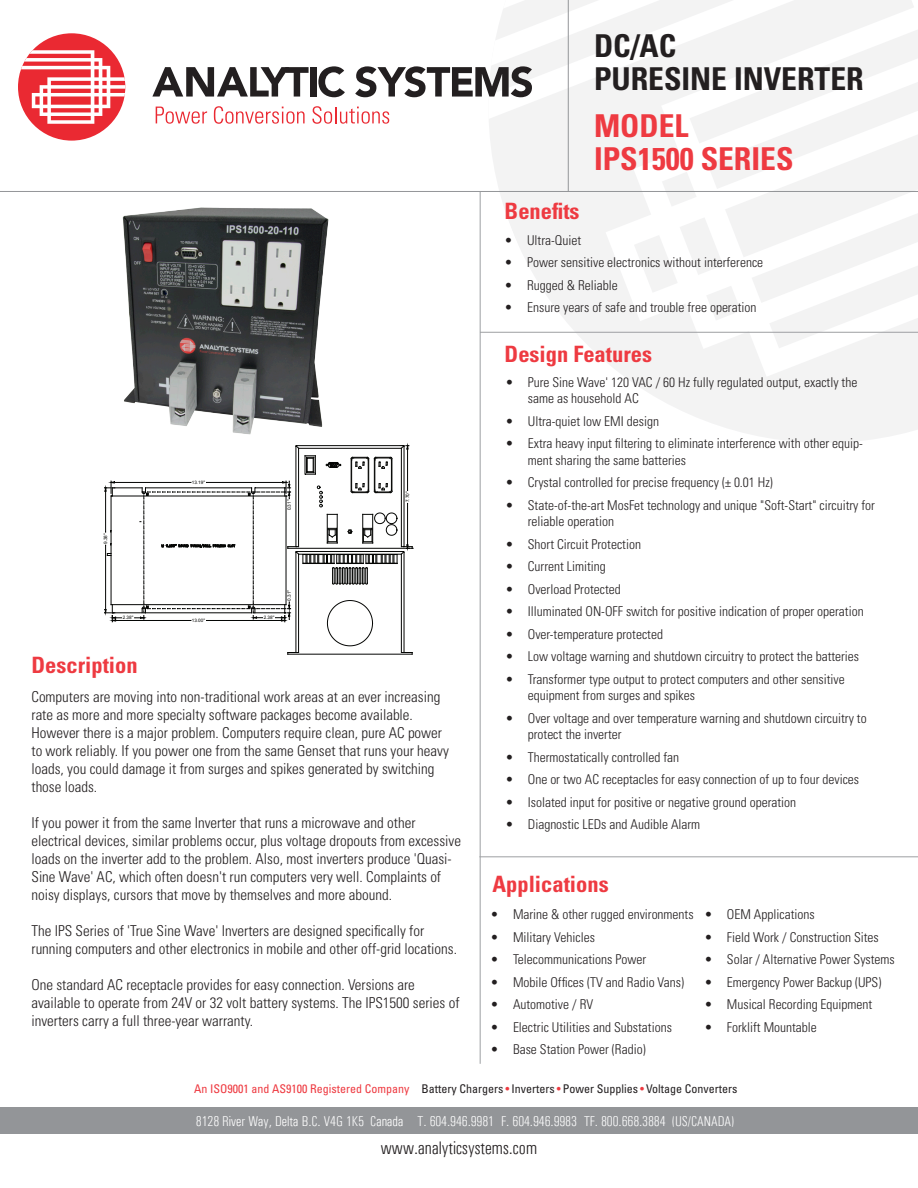
<style>
.page{position:relative;width:918px;height:1188px;background:#fff}
.page>*{position:absolute;margin:0;border:0;box-sizing:border-box;transform-origin:0 0}
.cover_heading{font:700 condensed 31.5px/33px "Univers LT Std";color:#231f20}
.Sub_Heading__product{font:700 condensed 31.5px "Univers LT Std";color:#ee3a41}
.red_inside_headings{font:700 condensed 22.5px "Univers LT Std";color:#ee3a41}
.t1{font:300 condensed 18.15px "Univers";color:#231f20}
.t2{font:300 condensed 15px/18px "Univers LT Std";color:#231f20}
.t3{font:300 condensed 14.25px "Univers";color:#fff}
.t4{font:300 condensed 13.5px/16.5px "Univers LT Std";color:#231f20}
.t5{font:condensed 12px "Univers LT Std";color:#231f20}
.t6{font:4.65px "Arial";color:#040503}
.s1{color:#ee3a41}
</style>
<div class="page">
<svg style="left:479px;top:192px;width:439px;height:295px"></svg>
<svg style="left:503px;top:321px;width:415px;height:56px;fill:#f3f3f3"></svg>
<svg style="left:488px;top:0;width:430px;height:321px;fill:#f3f3f3"></svg>
<svg style="left:152px;top:67px;width:157px;height:30px"></svg>
<div style="left:310px;top:67px;width:7px;height:30px;background:#231f20"></div>
<svg style="left:318px;top:66px;width:27px;height:31px"></svg>
<svg style="left:355px;top:66px;width:177px;height:31px"></svg>
<svg style="left:156px;top:107px;width:51px;height:17px"></svg>
<svg style="left:213px;top:106px;width:92px;height:18px"></svg>
<svg style="left:312px;top:106px;width:77px;height:18px"></svg>
<div style="left:18px;top:33px;width:107px;height:108px;background:#ea2932;border-radius:50%"></div>
<svg style="left:21px;top:50px;width:104px;height:74px"></svg>
<div style="left:0;top:1107px;width:918px;height:27px;background:#939598"></div>
<hr style="left:0;top:191px;width:918px;height:1px;background:#939598">
<img style="left:122px;top:207px;width:207px;height:228px">
<hr style="left:480px;top:192px;width:1px;height:872px;background:#9d9fa2">
<hr style="left:480px;top:332px;width:438px;height:1px;background:#9d9fa2">
<hr style="left:479px;top:857px;width:439px;height:1px;background:#9d9fa2">
<svg style="left:105px;top:445px;width:309px;height:210px"></svg>
<hr style="left:299px;top:448px;width:102px;height:1px;background:#040503">
<hr style="left:297px;top:445px;width:106px;height:1px;background:#040503">
<hr style="left:116px;top:620px;width:75px;height:1px;background:#040503">
<hr style="left:375px;top:460px;width:1px;height:30px;background:#040503">
<hr style="left:391px;top:460px;width:1px;height:30px;background:#040503">
<hr style="left:111px;top:604px;width:175px;height:1px;background:#040503">
<hr style="left:111px;top:496px;width:175px;height:1px;background:#040503">
<hr style="left:298px;top:448px;width:1px;height:99px;background:#040503">
<hr style="left:296px;top:446px;width:1px;height:101px;background:#040503">
<hr style="left:351px;top:459px;width:1px;height:32px;background:#040503">
<hr style="left:368px;top:459px;width:1px;height:32px;background:#040503">
<hr style="left:374px;top:459px;width:1px;height:32px;background:#040503">
<hr style="left:105px;top:545px;width:1px;height:64px;background:#040503">
<hr style="left:105px;top:491px;width:1px;height:41px;background:#040503">
<hr style="left:111px;top:496px;width:1px;height:109px;background:#040503">
<svg style="left:305px;top:456px;width:11px;height:19px"></svg>
<svg style="left:326px;top:462px;width:15px;height:6px"></svg>
<hr style="left:112px;top:613px;width:30px;height:1px;background:#040503">
<svg style="left:104px;top:605px;width:18px;height:17px"></svg>
<svg style="left:107px;top:553px;width:4px;height:3px"></svg>
<hr style="left:112px;top:488px;width:30px;height:1px;background:#040503">
<hr style="left:404px;top:552px;width:1px;height:101px;background:#040503">
<hr style="left:401px;top:554px;width:1px;height:99px;background:#040503">
<hr style="left:298px;top:554px;width:1px;height:99px;background:#040503">
<hr style="left:296px;top:552px;width:1px;height:101px;background:#040503">
<hr style="left:404px;top:446px;width:1px;height:101px;background:#040503">
<hr style="left:401px;top:448px;width:1px;height:99px;background:#040503">
<hr style="left:392px;top:459px;width:1px;height:32px;background:#040503">
<hr style="left:288px;top:654px;width:124px;height:1px;background:#040503">
<svg style="left:288px;top:652px;width:11px;height:2px"></svg>
<svg style="left:401px;top:652px;width:12px;height:2px"></svg>
<svg style="left:351px;top:457px;width:41px;height:12px"></svg>
<hr style="left:114px;top:482px;width:77px;height:1px;background:#040503">
<svg style="left:104px;top:481px;width:11px;height:16px"></svg>
<hr style="left:407px;top:449px;width:1px;height:41px;background:#040503">
<svg style="left:401px;top:445px;width:8px;height:4px"></svg>
<svg style="left:135px;top:481px;width:278px;height:165px"></svg>
<hr style="left:568px;top:0;width:1px;height:192px;background:#939598">
<p class="t6" style="left:103px;top:544px;width:12px;rotate:-90deg">9.38"</p>
<p class="t6" style="left:192px;top:479px;width:15px">13.19"</p>
<p class="t6" style="left:286px;top:510px;width:12px;rotate:-90deg">0.31"</p>
<p class="t6" style="left:123px;top:615px;width:12px">2.38"</p>
<p class="t6" style="left:264px;top:615px;width:12px">2.38"</p>
<p class="t6" style="left:192px;top:617px;width:15px">13.00"</p>
<p class="t6" style="left:286px;top:601px;width:12px;rotate:-90deg">0.31"</p>
<p class="t6" style="left:405px;top:502px;width:12px;rotate:-90deg">7.70"</p>
<p class="red_inside_headings" style="left:32px;top:651px;width:108px">Description</p>
<p class="t2" style="left:32px;top:688px;width:419px">Computers are moving into non-traditional work areas at an ever increasing rate as more and more specialty software packages become available.<br>However there is a major problem. Computers require clean, pure AC power to work reliably. If you power one from the same Genset that runs your heavy loads, you could damage it from surges and spikes generated by switching those loads.</p>
<p class="t2" style="left:32px;top:814px;width:431px">If you power it from the same Inverter that runs a microwave and other electrical devices, similar problems occur, plus voltage dropouts from excessive loads on the inverter add to the problem. Also, most inverters produce 'Quasi-Sine Wave' AC, which often doesn't run computers very well. Complaints of noisy displays, cursors that move by themselves and more abound.</p>
<p class="t2" style="left:32px;top:922px;width:427px">The IPS Series of 'True Sine Wave' Inverters are designed specifically for running computers and other electronics in mobile and other off-grid locations.</p>
<p class="t2" style="left:32px;top:976px;width:430px">One standard AC receptacle provides for easy connection. Versions are available to operate from 24V or 32 volt battery systems. The IPS1500 series of inverters carry a full three-year warranty.</p>
<p class="cover_heading" style="left:594px;top:29px;width:271px">DC/AC<br>PURESINE INVERTER</p>
<p class="Sub_Heading__product" style="left:594px;top:106px;width:96px">MODEL</p>
<p class="Sub_Heading__product" style="left:594px;top:139px;width:201px">IPS1500 SERIES</p>
<p class="red_inside_headings" style="left:505px;top:197px;width:76px">Benefits</p>
<p class="t4" style="left:505px;top:232px;width:78px">• Ultra-Quiet</p>
<p class="t4" style="left:505px;top:254px;width:260px">• Power sensitive electronics without interference</p>
<p class="t4" style="left:505px;top:277px;width:115px">• Rugged &amp; Reliable</p>
<p class="t4" style="left:505px;top:299px;width:253px">• Ensure years of safe and trouble free operation</p>
<p class="red_inside_headings" style="left:505px;top:340px;width:149px">Design Features</p>
<p class="t4" style="left:528px;top:374px;width:331px;text-indent:-22px">• Pure Sine Wave' 120 VAC / 60 Hz fully regulated output, exactly the same as household AC</p>
<p class="t4" style="left:505px;top:413px;width:155px">• Ultra-quiet low EMI design</p>
<p class="t4" style="left:528px;top:435px;width:337px;text-indent:-22px">• Extra heavy input filtering to eliminate interference with other equip&shy;ment sharing the same batteries</p>
<p class="t4" style="left:505px;top:474px;width:269px">• Crystal controlled for precise frequency (± 0.01 Hz)</p>
<p class="t4" style="left:528px;top:497px;width:349px;text-indent:-22px">• State-of-the-art MosFet technology and unique "Soft-Start" circuitry for reliable operation</p>
<p class="t4" style="left:505px;top:536px;width:137px">• Short Circuit Protection</p>
<p class="t4" style="left:505px;top:558px;width:102px">• Current Limiting</p>
<p class="t4" style="left:505px;top:581px;width:117px">• Overload Protected</p>
<p class="t4" style="left:505px;top:603px;width:360px">• Illuminated ON-OFF switch for positive indication of proper operation</p>
<p class="t4" style="left:505px;top:626px;width:159px">• Over-temperature protected</p>
<p class="t4" style="left:505px;top:648px;width:355px">• Low voltage warning and shutdown circuitry to protect the batteries</p>
<p class="t4" style="left:528px;top:671px;width:318px;text-indent:-22px">• Transformer type output to protect computers and other sensitive equipment from surges and spikes</p>
<p class="t4" style="left:528px;top:710px;width:340px;text-indent:-22px">• Over voltage and over temperature warning and shutdown circuitry to protect the inverter</p>
<p class="t4" style="left:505px;top:749px;width:175px">• Thermostatically controlled fan</p>
<p class="t4" style="left:505px;top:771px;width:355px">• One or two AC receptacles for easy connection of up to four devices</p>
<p class="t4" style="left:505px;top:794px;width:292px">• Isolated input for positive or negative ground operation</p>
<p class="t4" style="left:505px;top:816px;width:196px">• Diagnostic LEDs and Audible Alarm</p>
<p class="red_inside_headings" style="left:492px;top:870px;width:118px">Applications</p>
<p class="t4" style="left:490px;top:906px;width:205px">• Marine &amp; other rugged environments</p>
<p class="t4" style="left:490px;top:929px;width:106px">• Military Vehicles</p>
<p class="t4" style="left:490px;top:951px;width:157px">• Telecommunications Power</p>
<p class="t4" style="left:490px;top:974px;width:195px">• Mobile Offices (TV and Radio Vans)</p>
<p class="t4" style="left:490px;top:996px;width:104px">• Automotive / RV</p>
<p class="t4" style="left:490px;top:1019px;width:183px">• Electric Utilities and Substations</p>
<p class="t4" style="left:490px;top:1041px;width:157px">• Base Station Power (Radio)</p>
<p class="t4" style="left:704px;top:906px;width:112px">• OEM Applications</p>
<p class="t4" style="left:704px;top:929px;width:176px">• Field Work / Construction Sites</p>
<p class="t4" style="left:704px;top:951px;width:192px">• Solar / Alternative Power Systems</p>
<p class="t4" style="left:704px;top:974px;width:178px">• Emergency Power Backup (UPS)</p>
<p class="t4" style="left:704px;top:996px;width:169px">• Musical Recording Equipment</p>
<p class="t4" style="left:704px;top:1019px;width:114px">• Forklift Mountable</p>
<p class="t5" style="left:194px;top:1081px;width:545px"><span class="s1">An ISO9001 and AS9100 Registered Company</span> Battery Chargers <span class="s1">•</span> Inverters <span class="s1">•</span> Power Supplies <span class="s1">•</span> Voltage Converters</p>
<p class="t3" style="left:196px;top:1113px;width:540px">8128 River Way, Delta B.C. V4G 1K5 Canada T. 604.946.9981 F. 604.946.9983 TF. 800.668.3884 (US/CANADA)</p>
<h3 class="t1" style="left:381px;top:1138px;width:158px">www.analyticsystems.com</h3>
</div>
